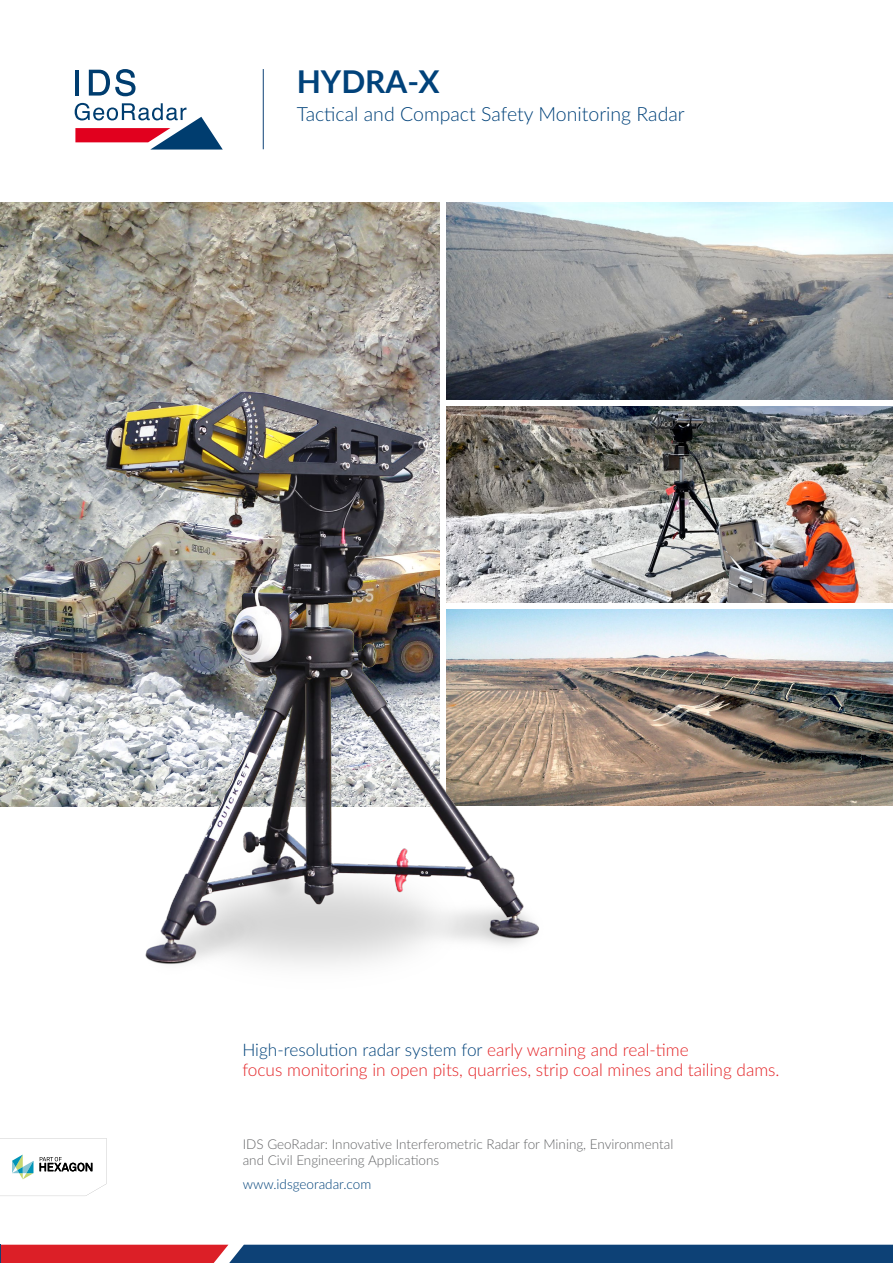
<style>
.page{position:relative;width:893px;height:1263px;background:#fff}
.page>*{position:absolute;margin:0;border:0;box-sizing:border-box;transform-origin:0 0}
.t1{font:700 31.5px "Lato";color:#01427a}
.t2{font:300 19.5px "Lato";color:#01427a}
.t3{font:300 17.25px "Lato";color:#e42427}
.t4{font:300 17.25px "Lato";color:#01427a}
.t5{font:300 13.5px "Lato";color:#646567}
.t6{font:300 13.5px "Lato";color:#01427a}
.s1{color:#e42427}
</style>
<div class="page">
<svg style="left:89px;top:69px;width:47px;height:27px"></svg>
<hr style="left:75px;top:70px;width:4px;height:26px;background:#003d6f">
<svg style="left:75px;top:103px;width:148px;height:47px"></svg>
<hr style="left:263px;top:69px;width:1px;height:80px;background:#0d4176">
<svg style="left:0;top:1138px;width:106px;height:58px"></svg>
<svg style="left:0;top:1245px;width:893px;height:18px"></svg>
<img style="left:1px;top:203px;width:439px;height:603px">
<img style="left:446px;top:203px;width:447px;height:196px">
<img style="left:762px;top:406px;width:131px;height:197px">
<img style="left:762px;top:609px;width:131px;height:197px">
<img style="left:75px;top:372px;width:687px;height:594px">
<p class="t1" style="left:297px;top:58px;width:144px">HYDRA-X</p>
<p class="t2" style="left:297px;top:101px;width:390px">Tactical and Compact Safety Monitoring Radar</p>
<p class="t4" style="left:242px;top:1038px;width:448px">High-resolution radar system for <span class="s1">early warning and real-time</span></p>
<p class="t3" style="left:242px;top:1057px;width:539px">focus monitoring in open pits, quarries, strip coal mines and tailing dams.</p>
<p class="t5" style="left:243px;top:1135px;width:432px">IDS GeoRadar: Innovative Interferometric Radar for Mining, Environmental</p>
<p class="t5" style="left:243px;top:1151px;width:198px">and Civil Engineering Applications</p>
<p class="t6" style="left:243px;top:1175px;width:130px">www.idsgeoradar.com</p>
</div>
